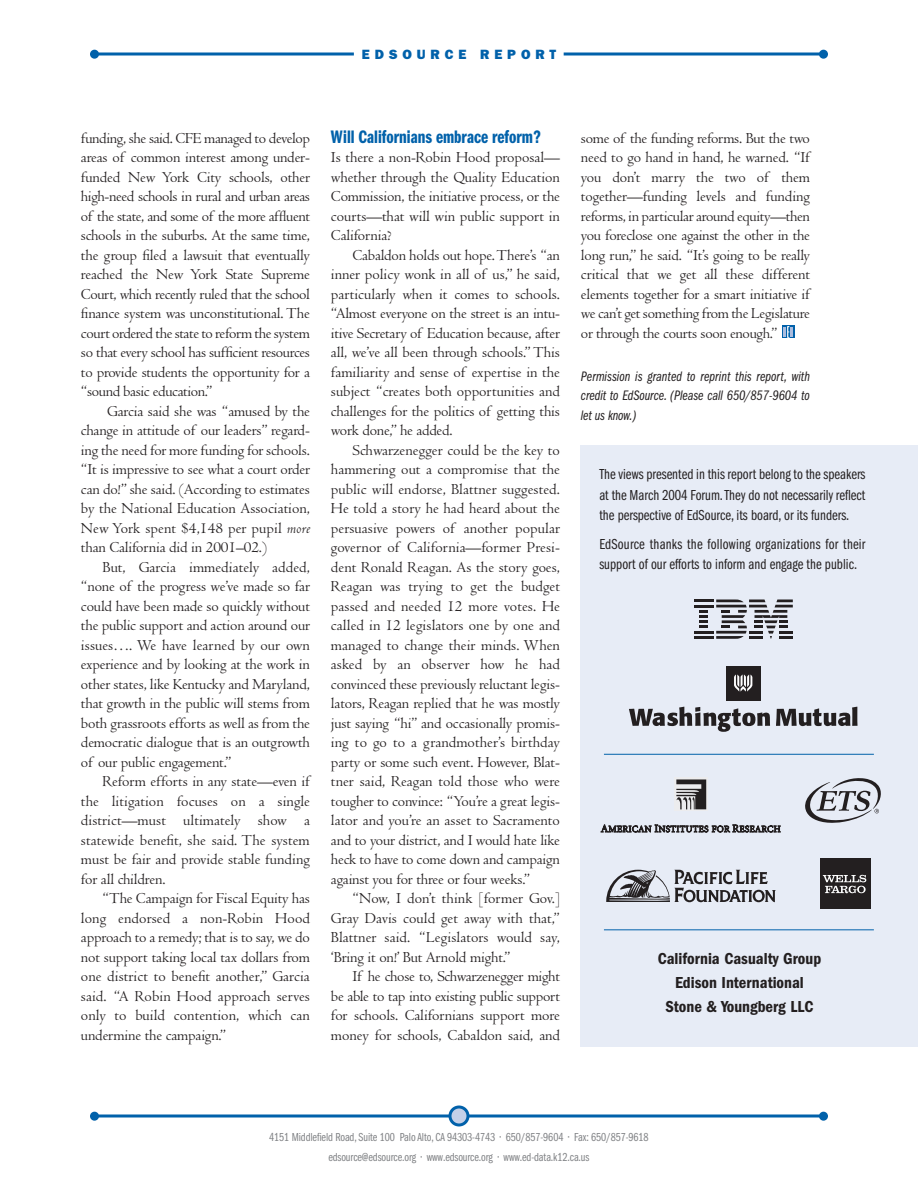
<style>
.page{position:relative;width:918px;height:1188px;background:#fff}
.page>*{position:absolute;margin:0;border:0;box-sizing:border-box;transform-origin:0 0}
.t1{font:18.75px "Franklin Gothic Demi Cmpr";color:#0161aa}
.t2{font:600 condensed 16.5px/24px "Franklin Gothic";color:#231f20;text-align:center}
.t3{font:15.75px/19.5px "Centaur";letter-spacing:-.01em;color:#231f20;text-align:justify}
.t4{font:15px/20.2px "Franklin Gothic Book Cmpr";color:#231f20;text-align:justify}
.t5{font:14.25px/19.5px "Franklin Gothic Book Cmpr Ital";letter-spacing:-.005em;color:#231f20;text-align:justify}
.t6{font:800 13.5px "Franklin Gothic";letter-spacing:.36em;color:#0161aa}
.t7{font:12px/20.2px "Franklin Gothic Book Cmpr";letter-spacing:-.01em;color:#808285;text-align:center}
.s1{font-style:italic}
</style>
<div class="page">
<div style="left:782px;top:326px;width:12px;height:12px;background:#0161aa"></div>
<svg style="left:783px;top:326px;width:10px;height:12px"></svg>
<svg style="left:99px;top:52px;width:255px;height:4px"></svg>
<svg style="left:564px;top:52px;width:255px;height:4px"></svg>
<div style="left:90px;top:50px;width:9px;height:9px;background:#0161aa;border-radius:50%"></div>
<div style="left:819px;top:50px;width:9px;height:9px;background:#0161aa;border-radius:50%"></div>
<div style="left:580px;top:446px;width:338px;height:601px;background:#e7ecf6"></div>
<svg style="left:680px;top:779px;width:27px;height:31px"></svg>
<svg style="left:676px;top:779px;width:30px;height:30px"></svg>
<svg style="left:601px;top:825px;width:179px;height:8px"></svg>
<svg style="left:606px;top:870px;width:170px;height:32px"></svg>
<div style="left:820px;top:859px;width:51px;height:50px;background:#231f20"></div>
<svg style="left:823px;top:875px;width:43px;height:18px"></svg>
<hr style="left:694px;top:600px;width:20px;height:2px;background:#231f20">
<hr style="left:694px;top:605px;width:20px;height:2px;background:#231f20">
<svg style="left:700px;top:610px;width:8px;height:18px"></svg>
<hr style="left:694px;top:631px;width:20px;height:3px;background:#231f20">
<hr style="left:694px;top:636px;width:20px;height:3px;background:#231f20">
<svg style="left:716px;top:600px;width:77px;height:39px"></svg>
<svg style="left:629px;top:707px;width:141px;height:25px"></svg>
<svg style="left:776px;top:707px;width:82px;height:19px"></svg>
<div style="left:726px;top:666px;width:34px;height:34px;background:#231f20"></div>
<svg style="left:734px;top:675px;width:18px;height:17px"></svg>
<hr style="left:604px;top:929px;width:270px;height:1px;background:#0161aa">
<hr style="left:604px;top:754px;width:270px;height:1px;background:#0161aa">
<svg style="left:805px;top:778px;width:76px;height:45px"></svg>
<svg style="left:99px;top:1114px;width:720px;height:4px;background:#4088bf"></svg>
<div style="left:90px;top:1112px;width:9px;height:9px;background:#0161aa;border-radius:50%"></div>
<div style="left:819px;top:1112px;width:9px;height:9px;background:#0161aa;border-radius:50%"></div>
<svg style="left:448px;top:1106px;width:22px;height:20px"></svg>
<p class="t6" style="left:362px;top:49px;width:196px">EDSOURCE REPORT</p>
<p class="t3" style="left:81px;top:130px;width:231px">funding, she said. CFE managed to develop areas of common interest among under&shy;funded New York City schools, other high-need schools in rural and urban areas of the state, and some of the more affluent schools in the suburbs. At the same time, the group filed a lawsuit that eventually reached the New York State Supreme Court, which recently ruled that the school finance system was unconstitutional. The court ordered the state to reform the system so that every school has sufficient resources to provide students the opportunity for a “sound basic education.”</p>
<p class="t3" style="left:81px;top:403px;width:231px;text-indent:26px">Garcia said she was “amused by the change in attitude of our leaders” regard&shy;ing the need for more funding for schools. “It is impressive to see what a court order can do!” she said. (According to estimates by the National Education Association, New York spent $4,148 per pupil <span class="s1">more </span>than California did in 2001–02.)</p>
<p class="t3" style="left:81px;top:559px;width:231px;text-indent:22px">But, Garcia immediately added, “none of the progress we’ve made so far could have been made so quickly without the public support and action around our issues…. We have learned by our own experience and by looking at the work in other states, like Kentucky and Maryland, that growth in the public will stems from both grassroots efforts as well as from the democratic dialogue that is an outgrowth of our public engagement.”</p>
<p class="t3" style="left:81px;top:773px;width:231px;text-indent:22px">Reform efforts in any state—even if the litigation focuses on a single district—must ultimately show a statewide benefit, she said. The system must be fair and provide stable funding for all children.</p>
<p class="t3" style="left:81px;top:890px;width:231px;text-indent:22px">“The Campaign for Fiscal Equity has long endorsed a non-Robin Hood approach to a remedy; that is to say, we do not support taking local tax dollars from one district to benefit another,” Garcia said. “A Robin Hood approach serves only to build contention, which can undermine the campaign.”</p>
<p class="t1" style="left:331px;top:130px;width:211px">Will Californians embrace reform?</p>
<p class="t3" style="left:331px;top:149px;width:231px">Is there a non-Robin Hood proposal— whether through the Quality Education Commission, the initiative process, or the courts—that will win public support in California?</p>
<p class="t3" style="left:331px;top:247px;width:231px;text-indent:22px">Cabaldon holds out hope. There’s “an inner policy wonk in all of us,” he said, particularly when it comes to schools. “Almost everyone on the street is an intu&shy;itive Secretary of Education because, after all, we’ve all been through schools.” This familiarity and sense of expertise in the subject “creates both opportunities and challenges for the politics of getting this work done,” he added.</p>
<p class="t3" style="left:331px;top:442px;width:231px;text-indent:22px">Schwarzenegger could be the key to hammering out a compromise that the public will endorse, Blattner suggested.<br>He told a story he had heard about the persuasive powers of another popular governor of California—former Presi&shy;dent Ronald Reagan. As the story goes, Reagan was trying to get the budget passed and needed 12 more votes. He called in 12 legislators one by one and managed to change their minds. When asked by an observer how he had convinced these previously reluctant legis&shy;lators, Reagan replied that he was mostly just saying “hi” and occasionally promis&shy;ing to go to a grandmother’s birthday party or some such event. However, Blat&shy;tner said, Reagan told those who were tougher to convince: “You’re a great legis&shy;lator and you’re an asset to Sacramento and to your district, and I would hate like heck to have to come down and campaign against you for three or four weeks.”</p>
<p class="t3" style="left:331px;top:890px;width:230px;text-indent:22px">“Now, I don’t think [former Gov.] Gray Davis could get away with that,” Blattner said. “Legislators would say, ‘Bring it on!’ But Arnold might.”</p>
<p class="t3" style="left:331px;top:968px;width:231px;text-indent:22px">If he chose to, Schwarzenegger might be able to tap into existing public support for schools. Californians support more money for schools, Cabaldon said, and</p>
<p class="t3" style="left:581px;top:130px;width:231px">some of the funding reforms. But the two need to go hand in hand, he warned. “If you don’t marry the two of them together—funding levels and funding reforms, in particular around equity—then you foreclose one against the other in the long run,” he said. “It’s going to be really critical that we get all these different elements together for a smart initiative if we can’t get something from the Legislature or through the courts soon enough.”</p>
<p class="t5" style="left:581px;top:368px;width:230px">Permission is granted to reprint this report, with credit to EdSource. (Please call 650/857-9604 to let us know.)</p>
<p class="t4" style="left:599px;top:465px;width:268px">The views presented in this report belong to the speakers at the March 2004 Forum.They do not necessarily reflect the perspective of EdSource, its board, or its funders.</p>
<p class="t4" style="left:599px;top:535px;width:268px">EdSource thanks the following organizations for their support of our efforts to inform and engage the public.</p>
<p class="t2" style="left:658px;top:948px;width:165px">California Casualty Group<br>Edison International<br>Stone &amp; Youngberg LLC</p>
<p class="t7" style="left:269px;top:1128px;width:381px">4151 Middlefield Road, Suite 100 Palo Alto, CA 94303-4743 • 650/857-9604 • Fax: 650/857-9618 edsource@edsource.org • www.edsource.org • www.ed-data.k12.ca.us</p>
</div>
